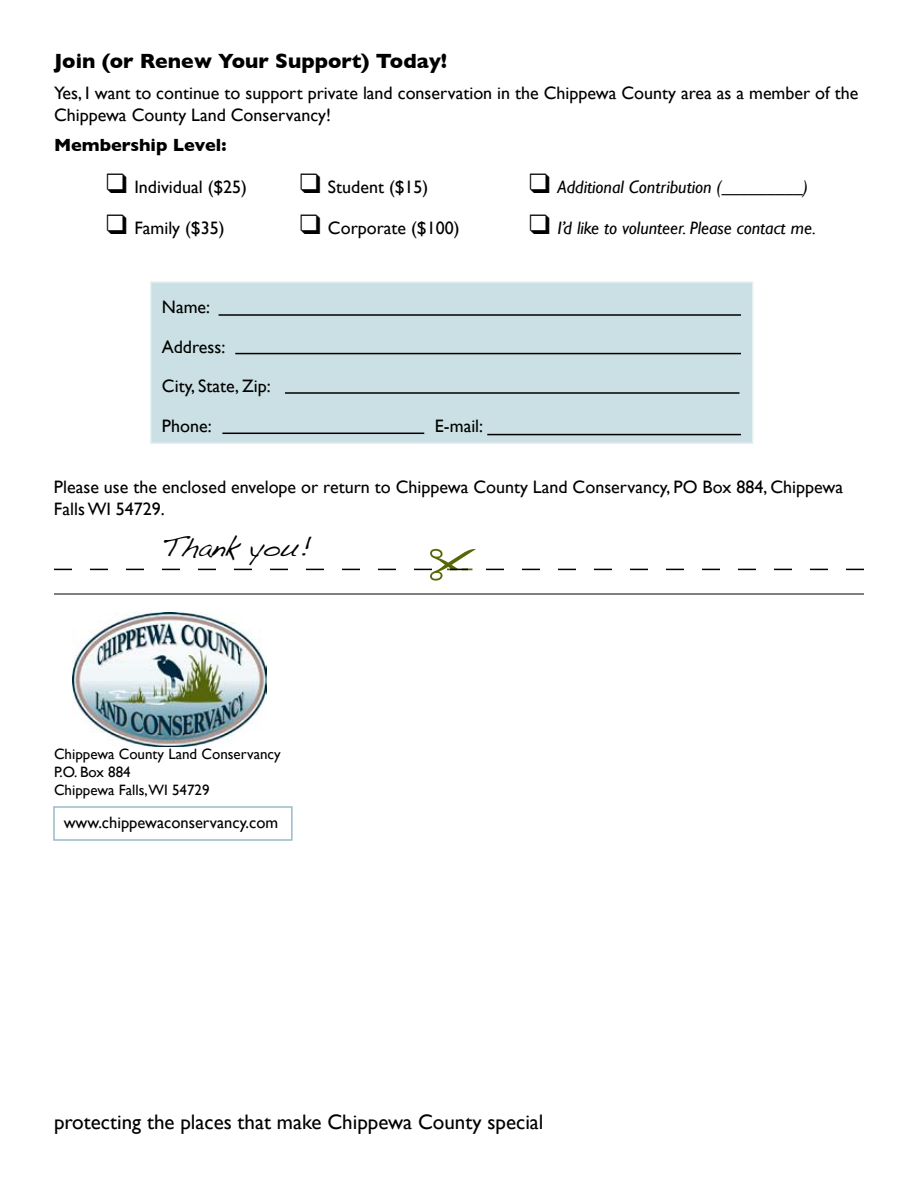
<style>
.page{position:relative;width:918px;height:1188px;background:#fff}
.page>*{position:absolute;margin:0;border:0;box-sizing:border-box;transform-origin:0 0}
.t1{font:54px "Monotype Sorts";color:#596608}
.t2{font:27px "Handwriting Dakota";color:#000}
.t3{font:21px "Gill Sans";color:#000}
.t4{font:700 21px "Gill Sans";color:#000}
.t5{font:18px/21.6px "Gill Sans";color:#000}
.t6{font:italic 18px "Gill Sans";color:#000}
.t7{font:700 18px "Gill Sans";color:#000}
.t8{font:16.5px "Gill Sans";color:#000}
.t9{font:15px/18px "Gill Sans";color:#000}
.s1{font-family:"Monotype Sorts";font-size:27px}
.s2{font-family:"Monotype Sorts";font-style:normal;font-size:27px}
</style>
<div class="page">
<div style="left:150px;top:281px;width:603px;height:163px;background:#cbe0e4;border:2px solid #e4eff1"></div>
<hr style="left:54px;top:594px;width:810px;height:1px;background:#000">
<img style="left:72px;top:612px;width:195px;height:135px">
<div style="left:53px;top:806px;width:240px;height:35px;border:2px solid #97bbc8"></div>
<hr style="left:219px;top:314px;width:522px;height:2px;background:#000">
<hr style="left:235px;top:353px;width:506px;height:1px;background:#000">
<hr style="left:285px;top:392px;width:455px;height:2px;background:#000">
<hr style="left:222px;top:433px;width:202px;height:1px;background:#000">
<hr style="left:487px;top:434px;width:254px;height:1px;background:#000">
<svg style="left:54px;top:569px;width:810px;height:1px"></svg>
<p class="t4" style="left:54px;top:49px;width:395px">Join (or Renew Your Support) Today!</p>
<p class="t5" style="left:54px;top:82px;width:806px">Yes, I want to continue to support private land conservation in the Chippewa County area as a member of the<br>Chippewa County Land Conservancy!</p>
<p class="t7" style="left:54px;top:135px;width:174px">Membership Level:</p>
<p class="t5" style="left:106px;top:176px;width:142px"><span class="s1">q</span> Individual ($25)</p>
<p class="t5" style="left:300px;top:176px;width:130px"><span class="s1">q</span> Student ($15)</p>
<p class="t6" style="left:530px;top:176px;width:280px"><span class="s2">q</span> Additional Contribution (_________)</p>
<p class="t5" style="left:106px;top:217px;width:120px"><span class="s1">q</span> Family ($35)</p>
<p class="t5" style="left:300px;top:217px;width:161px"><span class="s1">q</span> Corporate ($100)</p>
<p class="t6" style="left:530px;top:218px;width:288px"><span class="s2">q</span> I’d like to volunteer. Please contact me.</p>
<p class="t5" style="left:162px;top:296px;width:50px">Name:</p>
<p class="t5" style="left:162px;top:327px;width:110px;line-height:39.6px">Address:<br>City, State, Zip:</p>
<p class="t5" style="left:162px;top:415px;width:51px">Phone:</p>
<p class="t5" style="left:435px;top:415px;width:50px">E-mail:</p>
<p class="t5" style="left:54px;top:476px;width:791px">Please use the enclosed envelope or return to Chippewa County Land Conservancy, PO Box 884, Chippewa<br>Falls WI 54729.</p>
<h2 class="t2" style="left:162px;top:531px;width:151px">Thank you!</h2>
<h1 class="t1" style="left:427px;top:540px;width:54px">!</h1>
<p class="t9" style="left:54px;top:745px;width:228px">Chippewa County Land Conservancy<br>P.O. Box 884<br>Chippewa Falls,WI 54729</p>
<p class="t8" style="left:64px;top:813px;width:216px">www.chippewaconservancy.com</p>
<p class="t3" style="left:54px;top:1110px;width:491px">protecting the places that make Chippewa County special</p>
</div>
